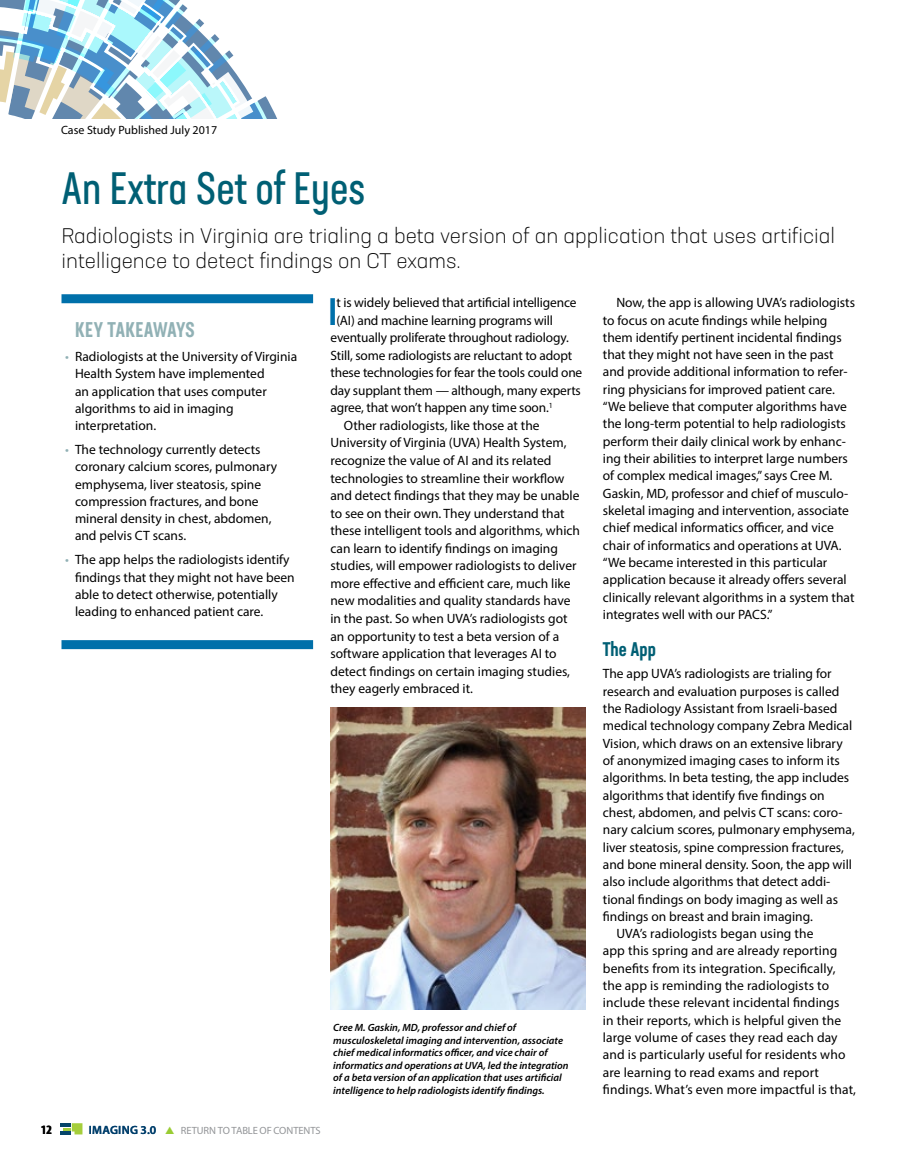
<style>
.page{position:relative;width:918px;height:1175px;background:#fff}
.page>*{position:absolute;margin:0;border:0;box-sizing:border-box;transform-origin:0 0}
.t1{font:45px "Neusa Next Std Compact";color:#005f74}
.t2{font:500 37.8px "Neusa Next Std Compact";color:#0070aa}
.t3{font:300 21px/25.2px "Neusa Next Std";color:#000}
.t4{font:500 21px "Neusa Next Std Compact";letter-spacing:-.005em;color:#91b1b5}
.t5{font:500 19.5px "Neusa Next Std Compact";color:#005f74}
.t6{font:13.5px/17.2px "Myriad Pro";color:#000}
.t7{font:700 condensed 12.75px "Myriad Pro";color:#000}
.t8{font:12px "Myriad Pro";color:#000}
.t9{font:italic 600 10.5px/12.6px "Myriad Pro";color:#000}
.t10{font:10.5px "Myriad Pro";color:#939598}
.s1{color:#91b1b5}
.s2{font-weight:600;font-size:12px;color:#003e6b}
.s3{color:#9c3}
</style>
<div class="page">
<svg style="left:61px;top:1123px;width:21px;height:11px"></svg>
<div style="left:62px;top:294px;width:251px;height:9px;background:#0070aa"></div>
<div style="left:62px;top:640px;width:251px;height:9px;background:#0070aa"></div>
<img style="left:331px;top:707px;width:255px;height:302px">
<svg style="left:0;top:0;width:277px;height:118px"></svg>
<p class="t8" style="left:61px;top:122px;width:158px">Case Study Published July 2017</p>
<h1 class="t1" style="left:62px;top:161px;width:305px">An Extra Set of Eyes</h1>
<h3 class="t3" style="left:62px;top:223px;width:775px">Radiologists in Virginia are trialing a beta version of an application that uses artificial intelligence to detect findings on CT exams.</h3>
<h3 class="t4" style="left:75px;top:316px;width:121px">KEY TAKEAWAYS</h3>
<p class="t6" style="left:75px;top:348px;width:224px;text-indent:-10px"><span class="s1">•</span> Radiologists at the University of Virginia<br>Health System have implemented<br>an application that uses computer algorithms to aid in imaging interpretation.</p>
<p class="t6" style="left:75px;top:441px;width:204px;text-indent:-10px"><span class="s1">•</span> The technology currently detects coronary calcium scores, pulmonary emphysema, liver steatosis, spine compression fractures, and bone mineral density in chest, abdomen, and pelvis CT scans.</p>
<p class="t6" style="left:75px;top:551px;width:221px;text-indent:-10px"><span class="s1">•</span> The app helps the radiologists identify findings that they might not have been able to detect otherwise, potentially leading to enhanced patient care.</p>
<h2 class="t2" style="left:329px;top:287px;width:10px">I</h2>
<p class="t6" style="left:336px;top:294px;width:242px">t is widely believed that artificial intelligence</p>
<p class="t6" style="left:336px;top:311px;width:218px">(AI) and machine learning programs will</p>
<p class="t6" style="left:330px;top:329px;width:240px">eventually proliferate throughout radiology.</p>
<p class="t6" style="left:330px;top:346px;width:243px">Still, some radiologists are reluctant to adopt</p>
<p class="t6" style="left:330px;top:364px;width:253px">these technologies for fear the tools could one</p>
<p class="t6" style="left:330px;top:381px;width:252px">day supplant them — although, many experts</p>
<p class="t6" style="left:330px;top:399px;width:224px">agree, that won’t happen any time soon.<sup>1</sup></p>
<p class="t6" style="left:344px;top:416px;width:197px">Other radiologists, like those at the</p>
<p class="t6" style="left:330px;top:434px;width:238px">University of Virginia (UVA) Health System,</p>
<p class="t6" style="left:330px;top:451px;width:222px">recognize the value of AI and its related</p>
<p class="t6" style="left:330px;top:469px;width:236px">technologies to streamline their workflow</p>
<p class="t6" style="left:330px;top:487px;width:251px">and detect findings that they may be unable</p>
<p class="t6" style="left:330px;top:504px;width:236px">to see on their own. They understand that</p>
<p class="t6" style="left:330px;top:522px;width:251px">these intelligent tools and algorithms, which</p>
<p class="t6" style="left:330px;top:539px;width:229px">can learn to identify findings on imaging</p>
<p class="t6" style="left:330px;top:557px;width:248px">studies, will empower radiologists to deliver</p>
<p class="t6" style="left:330px;top:574px;width:242px">more effective and efficient care, much like</p>
<p class="t6" style="left:330px;top:592px;width:242px">new modalities and quality standards have</p>
<p class="t6" style="left:330px;top:609px;width:239px">in the past. So when UVA’s radiologists got</p>
<p class="t6" style="left:330px;top:627px;width:230px">an opportunity to test a beta version of a</p>
<p class="t6" style="left:330px;top:644px;width:228px">software application that leverages AI to</p>
<p class="t6" style="left:330px;top:662px;width:241px">detect findings on certain imaging studies,</p>
<p class="t6" style="left:330px;top:680px;width:144px">they eagerly embraced it.</p>
<p class="t7" style="left:41px;top:1122px;width:12px">12</p>
<p class="t10" style="left:89px;top:1123px;width:233px"><span class="s2">IMAGING 3.0</span> <span class="s3">▲</span> RETURN TO TABLE OF CONTENTS</p>
<p class="t9" style="left:333px;top:1021px;width:237px">Cree M. Gaskin, MD, professor and chief of musculoskeletal imaging and intervention, associate chief medical informatics officer, and vice chair of informatics and operations at UVA, led the integration of a beta version of an application that uses artificial intelligence to help radiologists identify findings.</p>
<p class="t6" style="left:603px;top:294px;width:254px;text-indent:14px">Now, the app is allowing UVA’s radiologists to focus on acute findings while helping them identify pertinent incidental findings that they might not have seen in the past and provide additional information to refer&shy;ring physicians for improved patient care. “We believe that computer algorithms have the long-term potential to help radiologists perform their daily clinical work by enhanc&shy;ing their abilities to interpret large numbers of complex medical images,” says Cree M.<br>Gaskin, MD, professor and chief of musculo&shy;skeletal imaging and intervention, associate chief medical informatics officer, and vice chair of informatics and operations at UVA. “We became interested in this particular application because it already offers several clinically relevant algorithms in a system that integrates well with our PACS.”</p>
<h3 class="t5" style="left:603px;top:636px;width:55px">The App</h3>
<p class="t6" style="left:603px;top:665px;width:230px">The app UVA’s radiologists are trialing for</p>
<p class="t6" style="left:603px;top:682px;width:238px">research and evaluation purposes is called</p>
<p class="t6" style="left:603px;top:699px;width:236px">the Radiology Assistant from Israeli-based</p>
<p class="t6" style="left:603px;top:717px;width:251px">medical technology company Zebra Medical</p>
<p class="t6" style="left:603px;top:734px;width:241px">Vision, which draws on an extensive library</p>
<p class="t6" style="left:603px;top:751px;width:239px">of anonymized imaging cases to inform its</p>
<p class="t6" style="left:603px;top:769px;width:248px">algorithms. In beta testing, the app includes</p>
<p class="t6" style="left:603px;top:786px;width:223px">algorithms that identify five findings on</p>
<p class="t6" style="left:603px;top:803px;width:241px">chest, abdomen, and pelvis CT scans: coro-</p>
<p class="t6" style="left:603px;top:821px;width:254px">nary calcium scores, pulmonary emphysema,</p>
<p class="t6" style="left:603px;top:838px;width:243px">liver steatosis, spine compression fractures,</p>
<p class="t6" style="left:603px;top:855px;width:251px">and bone mineral density. Soon, the app will</p>
<p class="t6" style="left:603px;top:872px;width:229px">also include algorithms that detect addi-</p>
<p class="t6" style="left:603px;top:890px;width:237px">tional findings on body imaging as well as</p>
<p class="t6" style="left:603px;top:907px;width:211px">findings on breast and brain imaging.</p>
<p class="t6" style="left:616px;top:924px;width:199px">UVA’s radiologists began using the</p>
<p class="t6" style="left:603px;top:942px;width:236px">app this spring and are already reporting</p>
<p class="t6" style="left:603px;top:959px;width:234px">benefits from its integration. Specifically,</p>
<p class="t6" style="left:603px;top:976px;width:228px">the app is reminding the radiologists to</p>
<p class="t6" style="left:603px;top:994px;width:238px">include these relevant incidental findings</p>
<p class="t6" style="left:603px;top:1011px;width:240px">in their reports, which is helpful given the</p>
<p class="t6" style="left:603px;top:1028px;width:236px">large volume of cases they read each day</p>
<p class="t6" style="left:603px;top:1046px;width:244px">and is particularly useful for residents who</p>
<p class="t6" style="left:603px;top:1063px;width:218px">are learning to read exams and report</p>
<p class="t6" style="left:603px;top:1080px;width:255px">findings. What’s even more impactful is that,</p>
</div>
